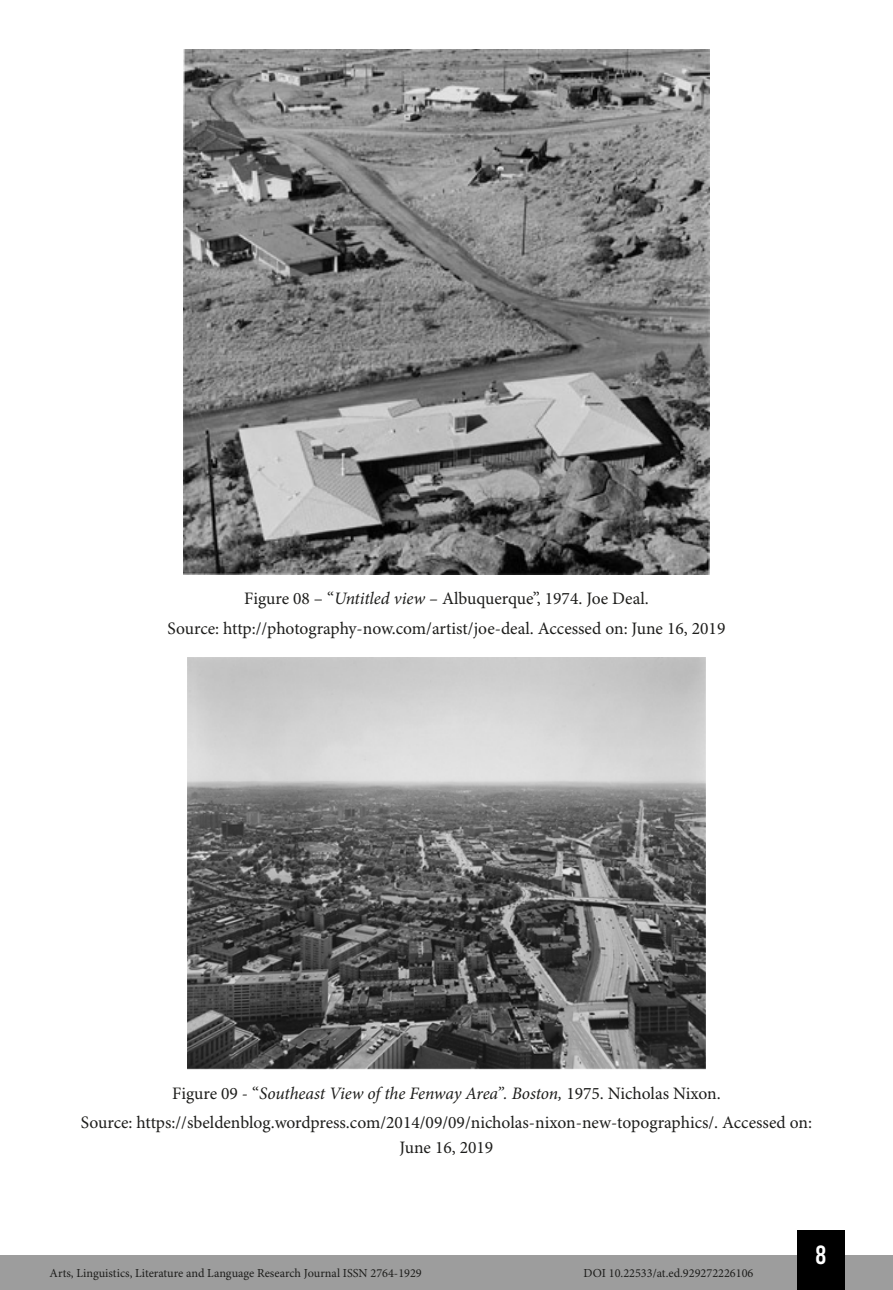
<style>
.page{position:relative;width:893px;height:1290px;background:#fff}
.page>*{position:absolute;margin:0;border:0;box-sizing:border-box;transform-origin:0 0}
.t1{font:26.25px "Bebas Kai";color:#fff}
.t2{font:17.5px/29.4px "Minion Pro";color:#1d1d1b;text-align:center}
.t3{font:12.25px "Minion Pro";color:#1d1d1b}
.s1{font-style:italic}
</style>
<div class="page">
<div style="left:0;top:1255px;width:893px;height:35px;background:#9d9d9d"></div>
<div style="left:797px;top:1230px;width:48px;height:60px;background:#000"></div>
<img style="left:183px;top:50px;width:527px;height:525px">
<img style="left:187px;top:657px;width:519px;height:412px">
<p class="t2" style="left:168px;top:585px;width:559px">Figure 08 – “<span class="s1">Untitled view –</span> Albuquerque”, 1974. Joe Deal.<br>Source: http://photography-now.com/artist/joe-deal. Accessed on: June 16, 2019</p>
<p class="t2" style="left:81px;top:1079px;width:733px">Figure 09 - “<span class="s1">Southeast View of the Fenway Area”. Boston,</span> 1975. Nicholas Nixon.<br>Source: https://sbeldenblog.wordpress.com/2014/09/09/nicholas-nixon-new-topographics/. Accessed on:</p>
<p class="t2" style="left:400px;top:1133px;width:95px">June 16, 2019</p>
<p class="t3" style="left:50px;top:1266px;width:374px">Arts, Linguistics, Literature and Language Research Journal ISSN 2764-1929</p>
<p class="t3" style="left:584px;top:1266px;width:171px">DOI 10.22533/at.ed.929272226106</p>
<h1 class="t1" style="left:816px;top:1241px;width:12px">8</h1>
</div>
